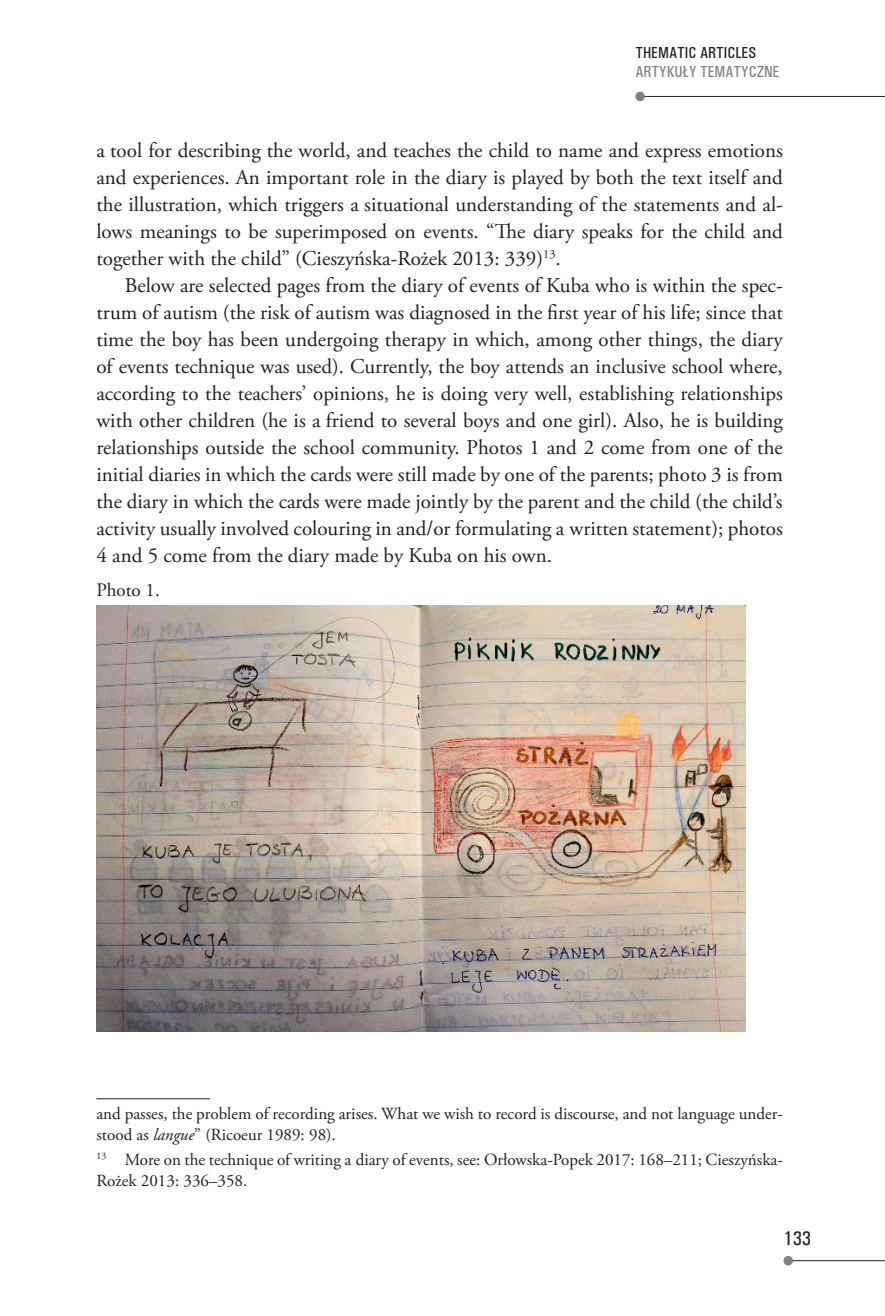
<style>
.page{position:relative;width:885px;height:1316px;background:#fff}
.page>*{position:absolute;margin:0;border:0;box-sizing:border-box;transform-origin:0 0}
.t1{font:21px/27px "Adobe Garamond Pro";color:#231f20;text-align:justify}
.t2{font:500 condensed 20px "Univers";color:#231f20}
.t3{font:19px "Adobe Garamond Pro";color:#231f20}
.t4{font:17px/20.4px "Adobe Garamond Pro";color:#231f20}
.t5{font:500 condensed 16px "Univers";color:#808285}
.t6{font:500 condensed 16px "Univers";color:#231f20}
.s1{font-style:italic}
</style>
<div class="page">
<hr style="left:640px;top:96px;width:244px;height:1px;background:#231f20">
<div style="left:635px;top:92px;width:9px;height:9px;background:#808285;border-radius:50%"></div>
<hr style="left:788px;top:1260px;width:96px;height:1px;background:#231f20">
<div style="left:783px;top:1255px;width:9px;height:10px;background:#808285;border-radius:50%"></div>
<img style="left:96px;top:606px;width:649px;height:425px">
<hr style="left:96px;top:1098px;width:114px;height:1px;background:#231f20">
<p class="t6" style="left:635px;top:43px;width:122px">THEMATIC ARTICLES</p>
<p class="t5" style="left:635px;top:62px;width:145px">ARTYKUŁY TEMATYCZNE</p>
<p class="t1" style="left:96px;top:138px;width:688px">a tool for describing the world, and teaches the child to name and express emotions and experiences. An important role in the diary is played by both the text itself and the illustration, which triggers a situational understanding of the statements and al&shy;lows meanings to be superimposed on events. “The diary speaks for the child and together with the child” (Cieszyńska-Rożek 2013: 339)<sup>13</sup>.</p>
<p class="t1" style="left:96px;top:273px;width:688px;text-indent:28px">Below are selected pages from the diary of events of Kuba who is within the spec&shy;trum of autism (the risk of autism was diagnosed in the first year of his life; since that time the boy has been undergoing therapy in which, among other things, the diary of events technique was used). Currently, the boy attends an inclusive school where, according to the teachers’ opinions, he is doing very well, establishing relationships with other children (he is a friend to several boys and one girl). Also, he is building relationships outside the school community. Photos 1 and 2 come from one of the initial diaries in which the cards were still made by one of the parents; photo 3 is from the diary in which the cards were made jointly by the parent and the child (the child’s activity usually involved colouring in and/or formulating a written statement); photos 4 and 5 come from the diary made by Kuba on his own.</p>
<p class="t3" style="left:96px;top:579px;width:65px">Photo 1.</p>
<p class="t4" style="left:96px;top:1104px;width:688px">and passes, the problem of recording arises. What we wish to record is discourse, and not language under&shy;stood as <span class="s1">langue</span>” (Ricoeur 1989: 98).</p>
<p class="t4" style="left:96px;top:1149px;width:687px"><sup>13</sup> More on the technique of writing a diary of events, see: Orłowska-Popek 2017: 168–211; Cieszyńska-<br>Rożek 2013: 336–358.</p>
<p class="t2" style="left:783px;top:1226px;width:29px">133</p>
</div>
